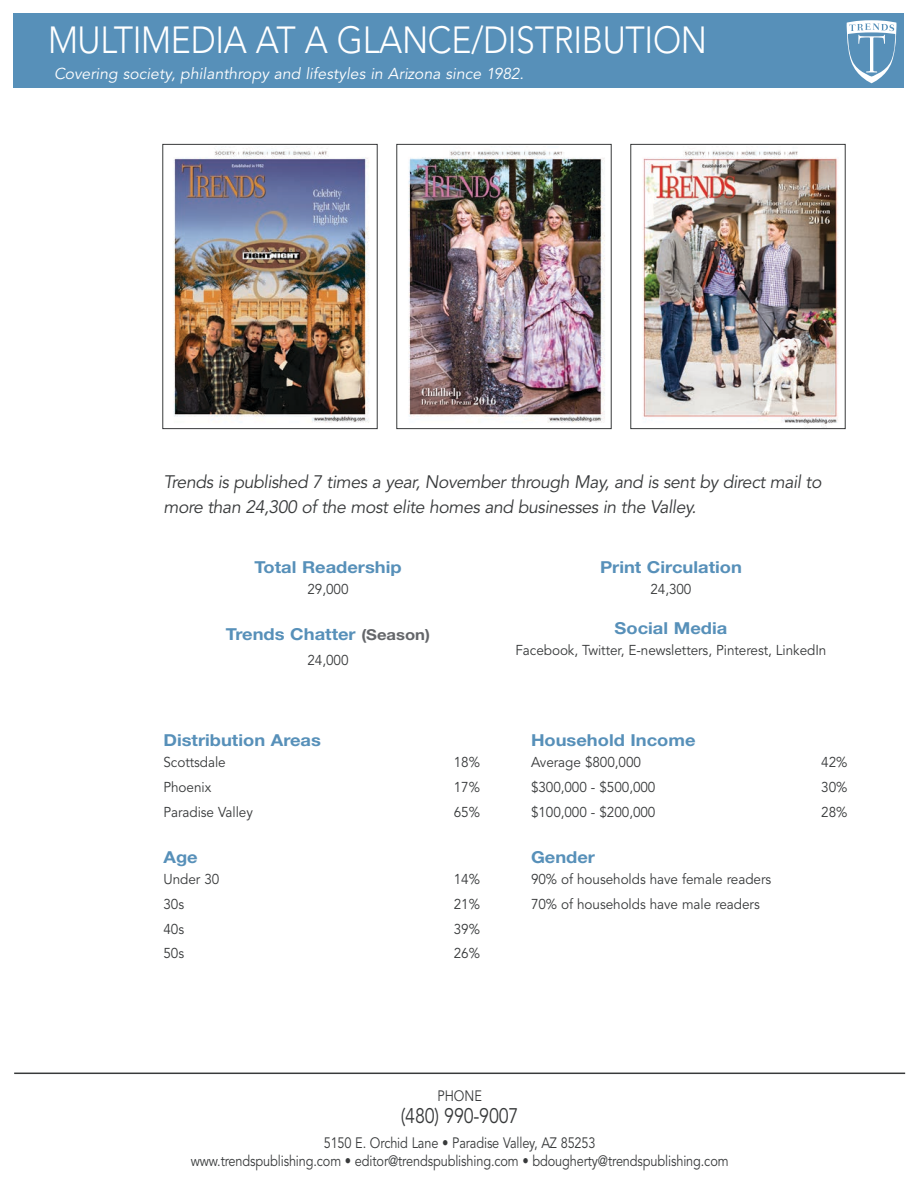
<style>
.page{position:relative;width:918px;height:1188px;background:#fff}
.page>*{position:absolute;margin:0;border:0;box-sizing:border-box;transform-origin:0 0}
._01_Blue_Band_Header{font:300 37.5px "Avenir";letter-spacing:-.01em;color:#fff;scale:.9 1}
.t1{font:21px "Avenir";letter-spacing:-.01em;color:#383a3b;scale:.85 1}
._02_Large_Paragraph{font:italic 18px/25.5px "Avenir";letter-spacing:-.025em;color:#383a3b}
._03_Blue_head_bold{font:700 16.5px "Helvetica Neue LT Std";color:#5790b9;scale:1.11 1}
._06_Text_no_bullet{font:700 16.5px "Helvetica Neue LT Std";color:#5790b9;scale:1.11 1}
.t2{font:italic 15.75px "Avenir";color:#fff}
.t3{font:15px/18px "Avenir";letter-spacing:-.01em;color:#383a3b;text-align:center;scale:.85 1}
._06_Text_no_bullet-2{font:14.25px "Avenir";letter-spacing:-.005em;color:#383a3b;scale:.95 1}
.s1{font-size:15px;color:#64666a}
</style>
<div class="page">
<hr style="left:14px;top:1073px;width:891px;height:1px;background:#383a3b">
<div style="left:14px;top:14px;width:890px;height:74px;background:#5790b9"></div>
<svg style="left:847px;top:20px;width:49px;height:63px"></svg>
<img style="left:173px;top:149px;width:197px;height:274px">
<div style="left:162px;top:144px;width:216px;height:285px;border:1px solid #383a3b"></div>
<img style="left:408px;top:150px;width:197px;height:273px">
<div style="left:396px;top:144px;width:216px;height:285px;border:1px solid #383a3b"></div>
<img style="left:642px;top:150px;width:196px;height:276px">
<div style="left:630px;top:144px;width:216px;height:285px;border:1px solid #383a3b"></div>
<p class="_01_Blue_Band_Header" style="left:48px;top:18px;width:734px">MULTIMEDIA AT A GLANCE/DISTRIBUTION</p>
<p class="t2" style="left:54px;top:64px;width:471px">Covering society, philanthropy and lifestyles in Arizona since 1982.</p>
<p class="_02_Large_Paragraph" style="left:164px;top:469px;width:660px">Trends is published 7 times a year, November through May, and is sent by direct mail to more than 24,300 of the most elite homes and businesses in the Valley.</p>
<p class="_03_Blue_head_bold" style="left:254px;top:557px;width:134px">Total Readership</p>
<p class="_06_Text_no_bullet-2" style="left:308px;top:581px;width:45px">29,000</p>
<p class="_06_Text_no_bullet" style="left:226px;top:624px;width:185px">Trends Chatter <span class="s1">(Season)</span></p>
<p class="_06_Text_no_bullet-2" style="left:308px;top:652px;width:45px">24,000</p>
<p class="_03_Blue_head_bold" style="left:164px;top:730px;width:143px">Distribution Areas</p>
<p class="_06_Text_no_bullet-2" style="left:164px;top:754px;width:67px">Scottsdale</p>
<p class="_06_Text_no_bullet-2" style="left:454px;top:754px;width:29px">18%</p>
<p class="_06_Text_no_bullet-2" style="left:164px;top:779px;width:52px">Phoenix</p>
<p class="_06_Text_no_bullet-2" style="left:454px;top:779px;width:29px">17%</p>
<p class="_06_Text_no_bullet-2" style="left:164px;top:803px;width:96px">Paradise Valley</p>
<p class="_06_Text_no_bullet-2" style="left:454px;top:803px;width:29px">65%</p>
<p class="_03_Blue_head_bold" style="left:164px;top:847px;width:32px">Age</p>
<p class="_06_Text_no_bullet-2" style="left:164px;top:871px;width:60px">Under 30</p>
<p class="_06_Text_no_bullet-2" style="left:454px;top:871px;width:29px">14%</p>
<p class="_06_Text_no_bullet-2" style="left:164px;top:896px;width:23px">30s</p>
<p class="_06_Text_no_bullet-2" style="left:454px;top:896px;width:29px">21%</p>
<p class="_06_Text_no_bullet-2" style="left:164px;top:921px;width:23px">40s</p>
<p class="_06_Text_no_bullet-2" style="left:454px;top:921px;width:29px">39%</p>
<p class="_06_Text_no_bullet-2" style="left:164px;top:945px;width:23px">50s</p>
<p class="_06_Text_no_bullet-2" style="left:454px;top:945px;width:29px">26%</p>
<p class="_03_Blue_head_bold" style="left:600px;top:557px;width:129px">Print Circulation</p>
<p class="_06_Text_no_bullet-2" style="left:650px;top:581px;width:45px">24,300</p>
<p class="_03_Blue_head_bold" style="left:615px;top:618px;width:103px">Social Media</p>
<p class="_06_Text_no_bullet-2" style="left:516px;top:642px;width:329px">Facebook, Twitter, E-newsletters, Pinterest, LinkedIn</p>
<p class="_03_Blue_head_bold" style="left:531px;top:730px;width:150px">Household Income</p>
<p class="_06_Text_no_bullet-2" style="left:531px;top:754px;width:117px">Average $800,000</p>
<p class="_06_Text_no_bullet-2" style="left:821px;top:754px;width:29px">42%</p>
<p class="_06_Text_no_bullet-2" style="left:531px;top:779px;width:133px">$300,000 - $500,000</p>
<p class="_06_Text_no_bullet-2" style="left:821px;top:779px;width:29px">30%</p>
<p class="_06_Text_no_bullet-2" style="left:531px;top:803px;width:133px">$100,000 - $200,000</p>
<p class="_06_Text_no_bullet-2" style="left:821px;top:803px;width:29px">28%</p>
<p class="_03_Blue_head_bold" style="left:531px;top:847px;width:59px">Gender</p>
<p class="_06_Text_no_bullet-2" style="left:531px;top:871px;width:254px">90% of households have female readers</p>
<p class="_06_Text_no_bullet-2" style="left:531px;top:896px;width:242px">70% of households have male readers</p>
<p class="t3" style="left:437px;top:1087px;width:54px">PHONE</p>
<h2 class="t1" style="left:401px;top:1104px;width:140px">(480) 990-9007</h2>
<p class="t3" style="left:191px;top:1134px;width:634px">5150 E. Orchid Lane • Paradise Valley, AZ 85253<br>www.trendspublishing.com • editor@trendspublishing.com • bdougherty@trendspublishing.com</p>
</div>
